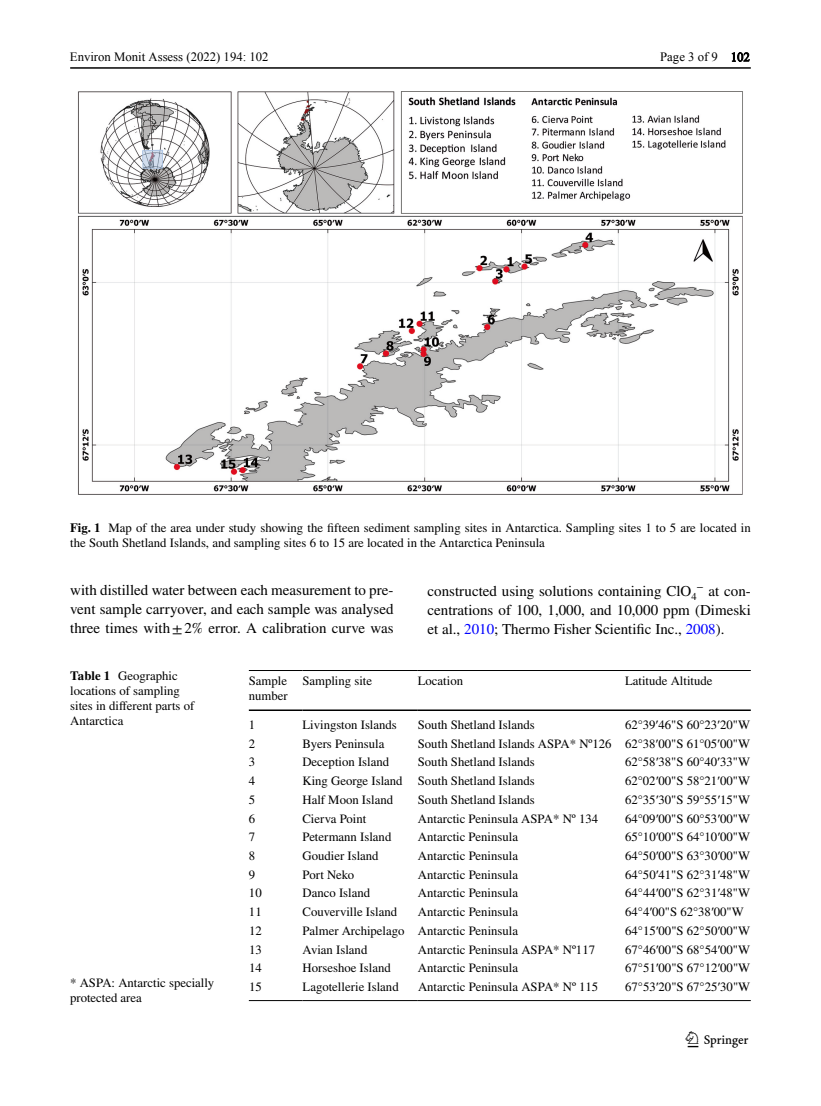
<style>
.page{position:relative;width:821px;height:1106px;background:#fff}
.page>*{position:absolute;margin:0;border:0;box-sizing:border-box;transform-origin:0 0}
.t1{font:22.5px "Springnew Regular 3";color:#000}
.t2{font:15px/18.8px "STIX";color:#000;text-align:justify}
.t3{font:12.75px/15px "STIX";color:#000}
.t4{font:12.75px "Times New Roman";color:#000}
.s1{font-weight:700}
.s2{color:#00f}
.s3{font-family:"Times New Roman PSMT2"}
</style>
<div class="page">
<hr style="left:70px;top:67px;width:680px;height:2px;background:#000">
<img style="left:78px;top:91px;width:665px;height:404px">
<hr style="left:249px;top:670px;width:53px;height:1px;background:#000">
<hr style="left:249px;top:709px;width:53px;height:2px;background:#000">
<hr style="left:302px;top:670px;width:116px;height:1px;background:#000">
<hr style="left:302px;top:709px;width:116px;height:2px;background:#000">
<hr style="left:418px;top:670px;width:207px;height:1px;background:#000">
<hr style="left:418px;top:709px;width:207px;height:2px;background:#000">
<hr style="left:625px;top:670px;width:125px;height:1px;background:#000">
<hr style="left:625px;top:709px;width:125px;height:2px;background:#000">
<hr style="left:249px;top:1000px;width:53px;height:1px;background:#000">
<hr style="left:302px;top:1000px;width:116px;height:1px;background:#000">
<hr style="left:418px;top:1000px;width:207px;height:1px;background:#000">
<hr style="left:625px;top:1000px;width:125px;height:1px;background:#000">
<p class="t4" style="left:70px;top:52px;width:200px">Environ Monit Assess (2022) 194: 102</p>
<p class="t4" style="left:660px;top:52px;width:91px">Page 3 of 9 102</p>
<p class="t3" style="left:70px;top:520px;width:682px"><span class="s1">Fig. 1</span> Map of the area under study showing the fifteen sediment sampling sites in Antarctica. Sampling sites 1 to 5 are located in the South Shetland Islands, and sampling sites 6 to 15 are located in the Antarctica Peninsula</p>
<p class="t2" style="left:70px;top:582px;width:325px">with distilled water between each measurement to pre&shy;vent sample carryover, and each sample was analysed three times with±2% error. A calibration curve was</p>
<p class="t2" style="left:427px;top:582px;width:325px">constructed using solutions containing ClO<sub>4</sub><sup>−</sup> at con&shy;centrations of 100, 1,000, and 10,000 ppm (Dimeski et al., <span class="s2">2010</span>; Thermo Fisher Scientific Inc., <span class="s2">2008</span>).</p>
<p class="t3" style="left:70px;top:668px;width:126px"><span class="s1">Table 1</span> Geographic locations of sampling sites in different parts of<br>Antarctica</p>
<p class="t3" style="left:70px;top:975px;width:145px">* ASPA: Antarctic specially protected area</p>
<p class="t3" style="left:249px;top:674px;width:40px">Sample number</p>
<p class="t3" style="left:302px;top:674px;width:71px">Sampling site</p>
<p class="t3" style="left:418px;top:674px;width:47px">Location</p>
<p class="t3" style="left:625px;top:674px;width:89px">Latitude Altitude</p>
<p class="t3" style="left:249px;top:718px;width:8px">1</p>
<p class="t3" style="left:302px;top:718px;width:96px">Livingston Islands</p>
<p class="t3" style="left:418px;top:718px;width:118px">South Shetland Islands</p>
<p class="t3" style="left:625px;top:718px;width:127px">62°39<span class="s3">′</span>46"S 60°23<span class="s3">′</span>20"W</p>
<p class="t3" style="left:249px;top:736px;width:8px">2</p>
<p class="t3" style="left:302px;top:736px;width:84px">Byers Peninsula</p>
<p class="t3" style="left:418px;top:736px;width:334px">South Shetland Islands ASPA* Nº126 62°38<span class="s3">′</span>00"S 61°05<span class="s3">′</span>00"W</p>
<p class="t3" style="left:249px;top:755px;width:8px">3</p>
<p class="t3" style="left:302px;top:755px;width:88px">Deception Island</p>
<p class="t3" style="left:418px;top:755px;width:118px">South Shetland Islands</p>
<p class="t3" style="left:625px;top:755px;width:127px">62°58<span class="s3">′</span>38"S 60°40<span class="s3">′</span>33"W</p>
<p class="t3" style="left:249px;top:774px;width:8px">4</p>
<p class="t3" style="left:302px;top:774px;width:234px">King George Island South Shetland Islands</p>
<p class="t3" style="left:625px;top:774px;width:127px">62°02<span class="s3">′</span>00"S 58°21<span class="s3">′</span>00"W</p>
<p class="t3" style="left:249px;top:793px;width:8px">5</p>
<p class="t3" style="left:302px;top:793px;width:92px">Half Moon Island</p>
<p class="t3" style="left:418px;top:793px;width:118px">South Shetland Islands</p>
<p class="t3" style="left:625px;top:793px;width:127px">62°35<span class="s3">′</span>30"S 59°55<span class="s3">′</span>15"W</p>
<p class="t3" style="left:249px;top:811px;width:8px">6</p>
<p class="t3" style="left:302px;top:811px;width:65px">Cierva Point</p>
<p class="t3" style="left:418px;top:811px;width:182px">Antarctic Peninsula ASPA* Nº 134</p>
<p class="t3" style="left:625px;top:811px;width:127px">64°09<span class="s3">′</span>00"S 60°53<span class="s3">′</span>00"W</p>
<p class="t3" style="left:249px;top:830px;width:8px">7</p>
<p class="t3" style="left:302px;top:830px;width:90px">Petermann Island</p>
<p class="t3" style="left:418px;top:830px;width:102px">Antarctic Peninsula</p>
<p class="t3" style="left:625px;top:830px;width:127px">65°10<span class="s3">′</span>00"S 64°10<span class="s3">′</span>00"W</p>
<p class="t3" style="left:249px;top:849px;width:8px">8</p>
<p class="t3" style="left:302px;top:849px;width:78px">Goudier Island</p>
<p class="t3" style="left:418px;top:849px;width:102px">Antarctic Peninsula</p>
<p class="t3" style="left:625px;top:849px;width:127px">64°50<span class="s3">′</span>00"S 63°30<span class="s3">′</span>00"W</p>
<p class="t3" style="left:249px;top:867px;width:8px">9</p>
<p class="t3" style="left:302px;top:867px;width:53px">Port Neko</p>
<p class="t3" style="left:418px;top:867px;width:102px">Antarctic Peninsula</p>
<p class="t3" style="left:625px;top:867px;width:127px">64°50<span class="s3">′</span>41"S 62°31<span class="s3">′</span>48"W</p>
<p class="t3" style="left:249px;top:886px;width:14px">10</p>
<p class="t3" style="left:302px;top:886px;width:69px">Danco Island</p>
<p class="t3" style="left:418px;top:886px;width:102px">Antarctic Peninsula</p>
<p class="t3" style="left:625px;top:886px;width:127px">64°44<span class="s3">′</span>00"S 62°31<span class="s3">′</span>48"W</p>
<p class="t3" style="left:249px;top:905px;width:14px">11</p>
<p class="t3" style="left:302px;top:905px;width:96px">Couverville Island</p>
<p class="t3" style="left:418px;top:905px;width:102px">Antarctic Peninsula</p>
<p class="t3" style="left:625px;top:905px;width:120px">64°4<span class="s3">′</span>00"S 62°38<span class="s3">′</span>00"W</p>
<p class="t3" style="left:249px;top:924px;width:14px">12</p>
<p class="t3" style="left:302px;top:924px;width:217px">Palmer Archipelago Antarctic Peninsula</p>
<p class="t3" style="left:625px;top:924px;width:127px">64°15<span class="s3">′</span>00"S 62°50<span class="s3">′</span>00"W</p>
<p class="t3" style="left:249px;top:942px;width:14px">13</p>
<p class="t3" style="left:302px;top:942px;width:66px">Avian Island</p>
<p class="t3" style="left:418px;top:942px;width:179px">Antarctic Peninsula ASPA* Nº117</p>
<p class="t3" style="left:625px;top:942px;width:127px">67°46<span class="s3">′</span>00"S 68°54<span class="s3">′</span>00"W</p>
<p class="t3" style="left:249px;top:961px;width:14px">14</p>
<p class="t3" style="left:302px;top:961px;width:90px">Horseshoe Island</p>
<p class="t3" style="left:418px;top:961px;width:102px">Antarctic Peninsula</p>
<p class="t3" style="left:625px;top:961px;width:127px">67°51<span class="s3">′</span>00"S 67°12<span class="s3">′</span>00"W</p>
<p class="t3" style="left:249px;top:980px;width:14px">15</p>
<p class="t3" style="left:302px;top:980px;width:98px">Lagotellerie Island</p>
<p class="t3" style="left:418px;top:980px;width:182px">Antarctic Peninsula ASPA* Nº 115</p>
<p class="t3" style="left:625px;top:980px;width:127px">67°53<span class="s3">′</span>20"S 67°25<span class="s3">′</span>30"W</p>
<h1 class="t1" style="left:687px;top:1031px;width:62px">1 3</h1>
</div>
